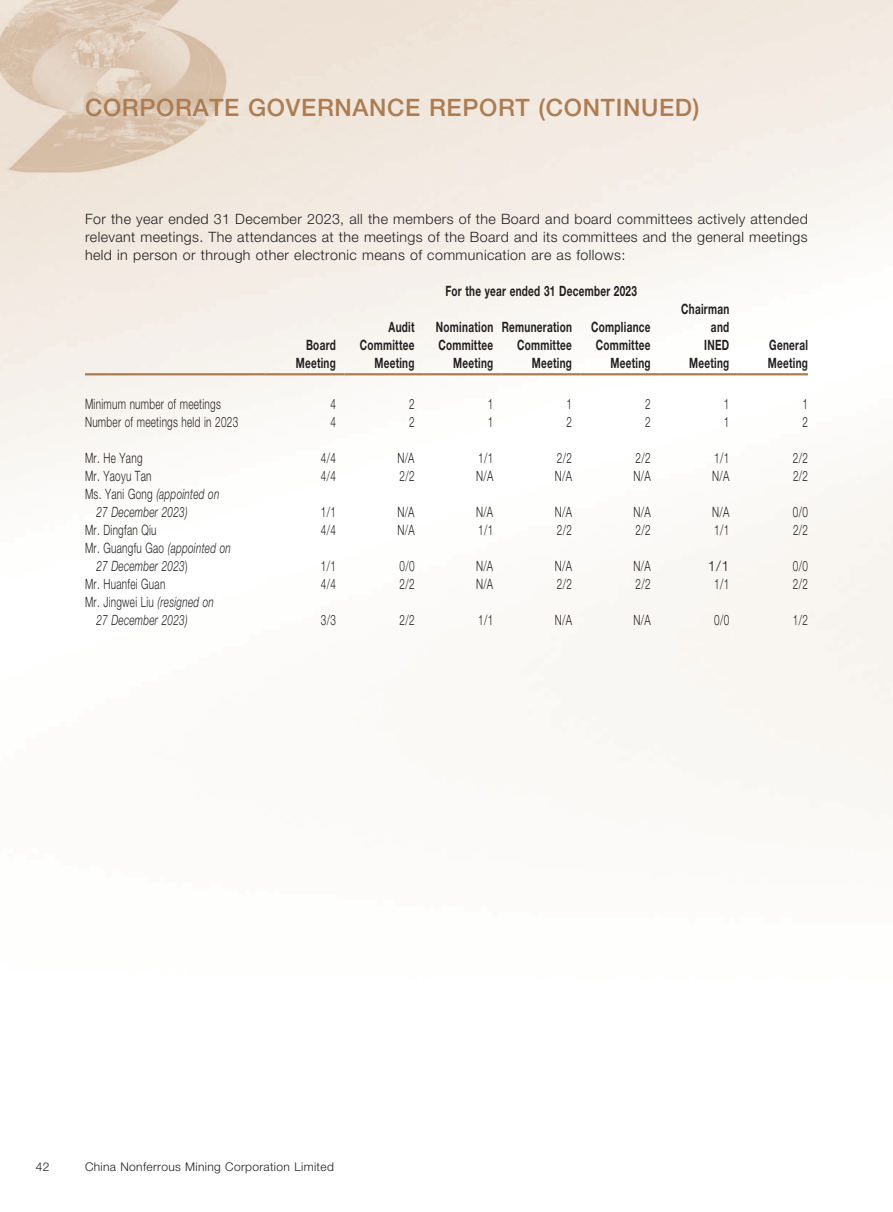
<style>
.page{position:relative;width:893px;height:1212px;background:#fff}
.page>*{position:absolute;margin:0;border:0;box-sizing:border-box;transform-origin:0 0}
.t1{font:500 24px "Helvetica Neue LT Std";letter-spacing:.03em;color:#ac7c52}
.t2{font:300 14.25px "Helvetica Neue LT Std";letter-spacing:.03em;color:#231f20;scale:.7 1}
.t3{font:300 14.25px/18px "Helvetica Neue LT Std";letter-spacing:.03em;color:#231f20;text-align:justify}
.t4{font:700 14.25px/18px "Helvetica Neue LT Std";letter-spacing:.03em;color:#231f20;text-align:right;scale:.7 1}
.t5{font:italic 300 14.25px/18px "Helvetica Neue LT Std";letter-spacing:.03em;color:#231f20;scale:.7 1}
.t6{font:300 12px "Helvetica Neue LT Std";letter-spacing:.03em;color:#231f20}
.s1{font-style:normal}
</style>
<div class="page">
<img style="left:0;top:0;width:269px;height:182px">
<hr style="left:85px;top:373px;width:181px;height:2px;background:#ac7c52">
<hr style="left:266px;top:373px;width:78px;height:2px;background:#ac7c52">
<hr style="left:344px;top:373px;width:79px;height:2px;background:#ac7c52">
<hr style="left:423px;top:373px;width:79px;height:2px;background:#ac7c52">
<hr style="left:502px;top:373px;width:78px;height:2px;background:#ac7c52">
<hr style="left:580px;top:373px;width:79px;height:2px;background:#ac7c52">
<hr style="left:659px;top:373px;width:79px;height:2px;background:#ac7c52">
<hr style="left:738px;top:373px;width:70px;height:2px;background:#ac7c52">
<h1 class="t1" style="left:85px;top:93px;width:616px">CORPORATE GOVERNANCE REPORT (CONTINUED)</h1>
<p class="t3" style="left:85px;top:210px;width:724px">For the year ended 31 December 2023, all the members of the Board and board committees actively attended relevant meetings. The attendances at the meetings of the Board and its committees and the general meetings held in person or through other electronic means of communication are as follows:</p>
<p class="t4" style="left:445px;top:282px;width:275px">For the year ended 31 December 2023</p>
<p class="t4" style="left:296px;top:336px;width:59px">Board<br>Meeting</p>
<p class="t4" style="left:360px;top:318px;width:80px">Audit<br>Committee<br>Meeting</p>
<p class="t4" style="left:436px;top:318px;width:83px">Nomination<br>Committee<br>Meeting</p>
<p class="t4" style="left:502px;top:318px;width:102px">Remuneration<br>Committee<br>Meeting</p>
<p class="t4" style="left:591px;top:318px;width:86px">Compliance<br>Committee<br>Meeting</p>
<p class="t4" style="left:681px;top:300px;width:70px">Chairman and<br>INED<br>Meeting</p>
<p class="t4" style="left:768px;top:336px;width:59px;text-align:left">General<br>Meeting</p>
<p class="t2" style="left:85px;top:395px;width:196px">Minimum number of meetings</p>
<p class="t2" style="left:330px;top:395px;width:9px">4</p>
<p class="t2" style="left:409px;top:395px;width:9px">2</p>
<p class="t2" style="left:488px;top:395px;width:9px">1</p>
<p class="t2" style="left:566px;top:395px;width:9px">1</p>
<p class="t2" style="left:645px;top:395px;width:9px">2</p>
<p class="t2" style="left:724px;top:395px;width:9px">1</p>
<p class="t2" style="left:802px;top:395px;width:9px">1</p>
<p class="t2" style="left:85px;top:413px;width:220px">Number of meetings held in 2023</p>
<p class="t2" style="left:330px;top:413px;width:9px">4</p>
<p class="t2" style="left:409px;top:413px;width:9px">2</p>
<p class="t2" style="left:488px;top:413px;width:9px">1</p>
<p class="t2" style="left:566px;top:413px;width:9px">2</p>
<p class="t2" style="left:645px;top:413px;width:9px">2</p>
<p class="t2" style="left:724px;top:413px;width:9px">1</p>
<p class="t2" style="left:802px;top:413px;width:9px">2</p>
<p class="t2" style="left:85px;top:449px;width:84px">Mr. He Yang</p>
<p class="t2" style="left:321px;top:449px;width:23px">4/4</p>
<p class="t2" style="left:397px;top:449px;width:26px">N/A</p>
<p class="t2" style="left:478px;top:449px;width:23px">1/1</p>
<p class="t2" style="left:557px;top:449px;width:23px">2/2</p>
<p class="t2" style="left:636px;top:449px;width:23px">2/2</p>
<p class="t2" style="left:714px;top:449px;width:23px">1/1</p>
<p class="t2" style="left:793px;top:449px;width:23px">2/2</p>
<p class="t2" style="left:85px;top:467px;width:97px">Mr. Yaoyu Tan</p>
<p class="t2" style="left:321px;top:467px;width:23px">4/4</p>
<p class="t2" style="left:400px;top:467px;width:23px">2/2</p>
<p class="t2" style="left:476px;top:467px;width:26px">N/A</p>
<p class="t2" style="left:555px;top:467px;width:26px">N/A</p>
<p class="t2" style="left:633px;top:467px;width:26px">N/A</p>
<p class="t2" style="left:712px;top:467px;width:26px">N/A</p>
<p class="t2" style="left:793px;top:467px;width:23px">2/2</p>
<p class="t5" style="left:96px;top:485px;width:177px;text-indent:-11px"><span class="s1">Ms. Yani Gong</span> (appointed on<br>27 December 2023)</p>
<p class="t2" style="left:321px;top:503px;width:23px">1/1</p>
<p class="t2" style="left:397px;top:503px;width:26px">N/A</p>
<p class="t2" style="left:476px;top:503px;width:26px">N/A</p>
<p class="t2" style="left:555px;top:503px;width:26px">N/A</p>
<p class="t2" style="left:633px;top:503px;width:26px">N/A</p>
<p class="t2" style="left:712px;top:503px;width:26px">N/A</p>
<p class="t2" style="left:793px;top:503px;width:23px">0/0</p>
<p class="t2" style="left:85px;top:521px;width:104px">Mr. Dingfan Qiu</p>
<p class="t2" style="left:321px;top:521px;width:23px">4/4</p>
<p class="t2" style="left:397px;top:521px;width:26px">N/A</p>
<p class="t2" style="left:478px;top:521px;width:23px">1/1</p>
<p class="t2" style="left:557px;top:521px;width:23px">2/2</p>
<p class="t2" style="left:636px;top:521px;width:23px">2/2</p>
<p class="t2" style="left:714px;top:521px;width:23px">1/1</p>
<p class="t2" style="left:793px;top:521px;width:23px">2/2</p>
<p class="t5" style="left:96px;top:539px;width:194px;text-indent:-11px"><span class="s1">Mr. Guangfu Gao</span> (appointed on<br>27 December 2023<span class="s1">)</span></p>
<p class="t2" style="left:321px;top:557px;width:23px">1/1</p>
<p class="t2" style="left:400px;top:557px;width:23px">0/0</p>
<p class="t2" style="left:476px;top:557px;width:26px">N/A</p>
<p class="t2" style="left:555px;top:557px;width:26px">N/A</p>
<p class="t2" style="left:633px;top:557px;width:26px">N/A</p>
<p class="t3" style="left:708px;top:557px;width:23px">1/1</p>
<p class="t2" style="left:793px;top:557px;width:23px">0/0</p>
<p class="t2" style="left:85px;top:575px;width:116px">Mr. Huanfei Guan</p>
<p class="t2" style="left:321px;top:575px;width:23px">4/4</p>
<p class="t2" style="left:400px;top:575px;width:23px">2/2</p>
<p class="t2" style="left:476px;top:575px;width:26px">N/A</p>
<p class="t2" style="left:557px;top:575px;width:23px">2/2</p>
<p class="t2" style="left:636px;top:575px;width:23px">2/2</p>
<p class="t2" style="left:714px;top:575px;width:23px">1/1</p>
<p class="t2" style="left:793px;top:575px;width:23px">2/2</p>
<p class="t5" style="left:96px;top:593px;width:169px;text-indent:-11px"><span class="s1">Mr. Jingwei Liu</span> (resigned on<br>27 December 2023)</p>
<p class="t2" style="left:321px;top:611px;width:23px">3/3</p>
<p class="t2" style="left:400px;top:611px;width:23px">2/2</p>
<p class="t2" style="left:478px;top:611px;width:23px">1/1</p>
<p class="t2" style="left:555px;top:611px;width:26px">N/A</p>
<p class="t2" style="left:633px;top:611px;width:26px">N/A</p>
<p class="t2" style="left:714px;top:611px;width:23px">0/0</p>
<p class="t2" style="left:793px;top:611px;width:23px">1/2</p>
<p class="t6" style="left:36px;top:1159px;width:15px">42</p>
<p class="t6" style="left:85px;top:1159px;width:250px">China Nonferrous Mining Corporation Limited</p>
</div>
